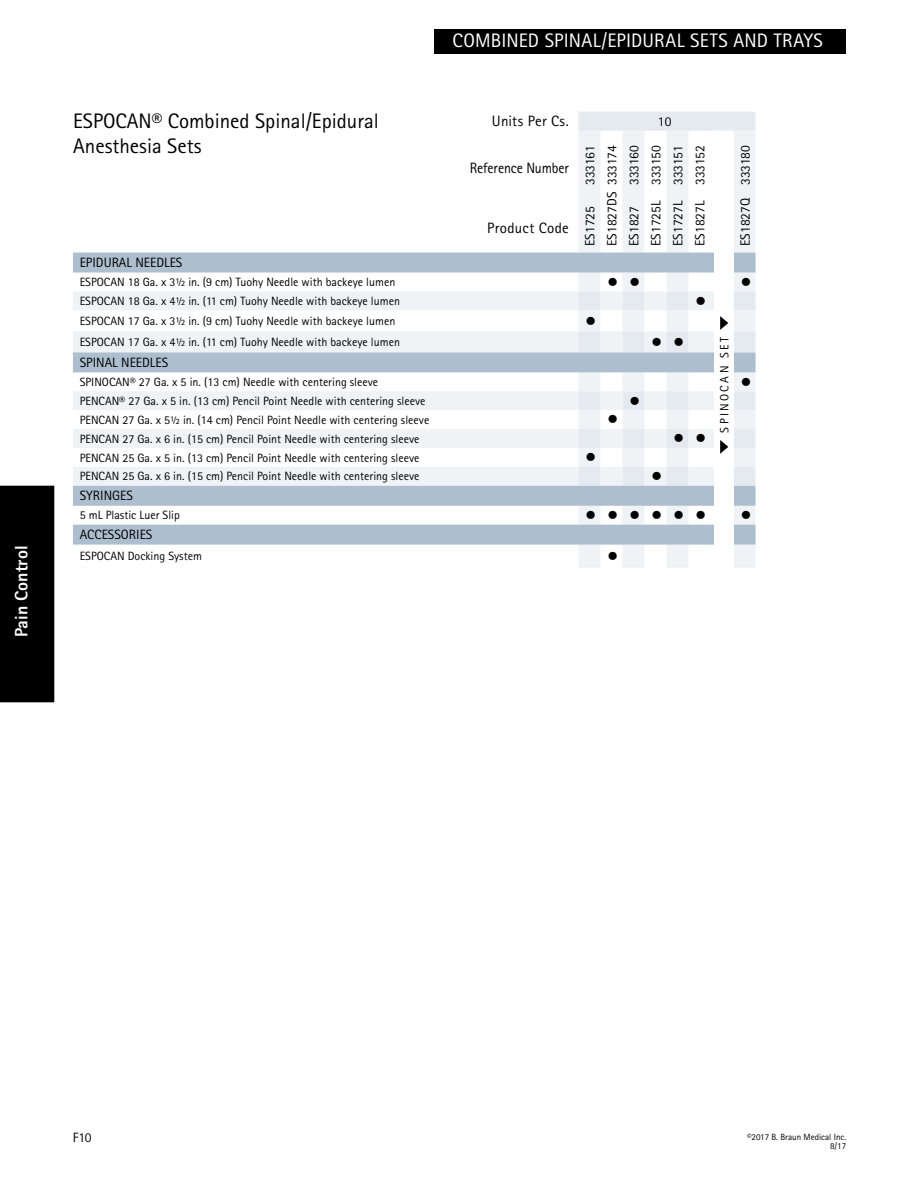
<style>
.page{position:relative;width:918px;height:1188px;background:#fff}
.page>*{position:absolute;margin:0;border:0;box-sizing:border-box;transform-origin:0 0}
.t1{font:22.5px "Rotis Sans Serif Pro";color:#000}
.t2{font:21px/25.2px "Rotis Sans Serif Pro";color:#000}
.t3{font:19.5px "Rotis Sans Serif Pro";letter-spacing:.01em;color:#fff}
.t4{font:800 18px "Rotis Sans Serif Pro";color:#fff}
.t5{font:15px "Rotis Sans Serif Pro";letter-spacing:.01em;color:#000}
.t6{font:15px "Rotis Sans Serif Pro";letter-spacing:-.01em;color:#000;scale:.93 1}
.t7{font:13.5px/22px "Rotis Sans Serif Pro";color:#000;text-align:justify}
.t8{font:12px "Rotis Sans Serif Pro";color:#000}
.t9{font:12px "Rotis Sans Serif Pro";letter-spacing:.195em;color:#000}
.t10{font:9px/9px "Rotis Sans Serif Pro";color:#000;text-align:right}
</style>
<div class="page">
<div style="left:578px;top:112px;width:178px;height:19px;background:#e4eaf0"></div>
<svg style="left:73px;top:131px;width:683px;height:437px"></svg>
<svg style="left:73px;top:253px;width:683px;height:292px"></svg>
<svg style="left:711px;top:131px;width:23px;height:437px"></svg>
<div style="left:0;top:486px;width:54px;height:216px;background:#000"></div>
<div style="left:434px;top:29px;width:412px;height:24px;background:#000"></div>
<h3 class="t4" style="left:10px;top:637px;width:93px;rotate:-90deg">Pain Control</h3>
<h2 class="t2" style="left:73px;top:108px;width:307px">ESPOCAN® Combined Spinal/Epidural<br>Anesthesia Sets</h2>
<h3 class="t3" style="left:453px;top:29px;width:372px">COMBINED SPINAL/EPIDURAL SETS AND TRAYS</h3>
<p class="t5" style="left:492px;top:112px;width:78px">Units Per Cs.</p>
<p class="t6" style="left:470px;top:159px;width:108px">Reference Number</p>
<p class="t5" style="left:487px;top:219px;width:83px">Product Code</p>
<p class="t7" style="left:658px;top:110px;width:15px">10</p>
<p class="t7" style="left:579px;top:185px;width:42px;rotate:-90deg">333161<br>333174<br>333160<br>333150<br>333151<br>333152</p>
<p class="t7" style="left:734px;top:185px;width:42px;rotate:-90deg">333180</p>
<p class="t7" style="left:579px;top:246px;width:55px;text-align:left;rotate:-90deg">ES1725<br>ES1827DS<br>ES1827<br>ES1725L<br>ES1727L<br>ES1827L</p>
<p class="t7" style="left:734px;top:246px;width:49px;rotate:-90deg">ES1827Q</p>
<p class="t7" style="left:80px;top:252px;width:104px">EPIDURAL NEEDLES</p>
<p class="t8" style="left:80px;top:275px;width:317px">ESPOCAN 18 Ga. x 3½ in. (9 cm) Tuohy Needle with backeye lumen</p>
<h1 class="t1" style="left:607px;top:269px;width:35px">• •</h1>
<h1 class="t1" style="left:741px;top:269px;width:13px">•</h1>
<p class="t8" style="left:80px;top:294px;width:322px">ESPOCAN 18 Ga. x 4½ in. (11 cm) Tuohy Needle with backeye lumen</p>
<h1 class="t1" style="left:695px;top:288px;width:13px">•</h1>
<p class="t8" style="left:80px;top:314px;width:317px">ESPOCAN 17 Ga. x 3½ in. (9 cm) Tuohy Needle with backeye lumen</p>
<h1 class="t1" style="left:585px;top:308px;width:13px">•</h1>
<p class="t8" style="left:80px;top:335px;width:322px">ESPOCAN 17 Ga. x 4½ in. (11 cm) Tuohy Needle with backeye lumen</p>
<h1 class="t1" style="left:651px;top:329px;width:35px">• •</h1>
<p class="t7" style="left:80px;top:352px;width:90px">SPINAL NEEDLES</p>
<p class="t8" style="left:80px;top:375px;width:300px">SPINOCAN® 27 Ga. x 5 in. (13 cm) Needle with centering sleeve</p>
<h1 class="t1" style="left:741px;top:369px;width:13px">•</h1>
<p class="t8" style="left:80px;top:394px;width:347px">PENCAN® 27 Ga. x 5 in. (13 cm) Pencil Point Needle with centering sleeve</p>
<h1 class="t1" style="left:629px;top:388px;width:13px">•</h1>
<p class="t8" style="left:80px;top:413px;width:351px">PENCAN 27 Ga. x 5½ in. (14 cm) Pencil Point Needle with centering sleeve</p>
<h1 class="t1" style="left:607px;top:407px;width:13px">•</h1>
<p class="t8" style="left:80px;top:432px;width:341px">PENCAN 27 Ga. x 6 in. (15 cm) Pencil Point Needle with centering sleeve</p>
<h1 class="t1" style="left:673px;top:425px;width:35px">• •</h1>
<p class="t8" style="left:80px;top:450px;width:341px">PENCAN 25 Ga. x 5 in. (13 cm) Pencil Point Needle with centering sleeve</p>
<h1 class="t1" style="left:585px;top:444px;width:13px">•</h1>
<p class="t8" style="left:80px;top:469px;width:341px">PENCAN 25 Ga. x 6 in. (15 cm) Pencil Point Needle with centering sleeve</p>
<h1 class="t1" style="left:651px;top:463px;width:13px">•</h1>
<p class="t7" style="left:80px;top:485px;width:55px">SYRINGES</p>
<p class="t8" style="left:80px;top:508px;width:102px">5 mL Plastic Luer Slip</p>
<h1 class="t1" style="left:585px;top:502px;width:123px">••••••</h1>
<h1 class="t1" style="left:741px;top:502px;width:13px">•</h1>
<p class="t7" style="left:80px;top:524px;width:74px">ACCESSORIES</p>
<p class="t8" style="left:80px;top:549px;width:124px">ESPOCAN Docking System</p>
<h1 class="t1" style="left:607px;top:543px;width:13px">•</h1>
<p class="t9" style="left:717px;top:433px;width:97px;rotate:-90deg">SPINOCAN SET</p>
<p class="t7" style="left:73px;top:1127px;width:20px">F10</p>
<p class="t10" style="left:747px;top:1133px;width:101px">©2017 B. Braun Medical Inc.<br>8/17</p>
</div>
